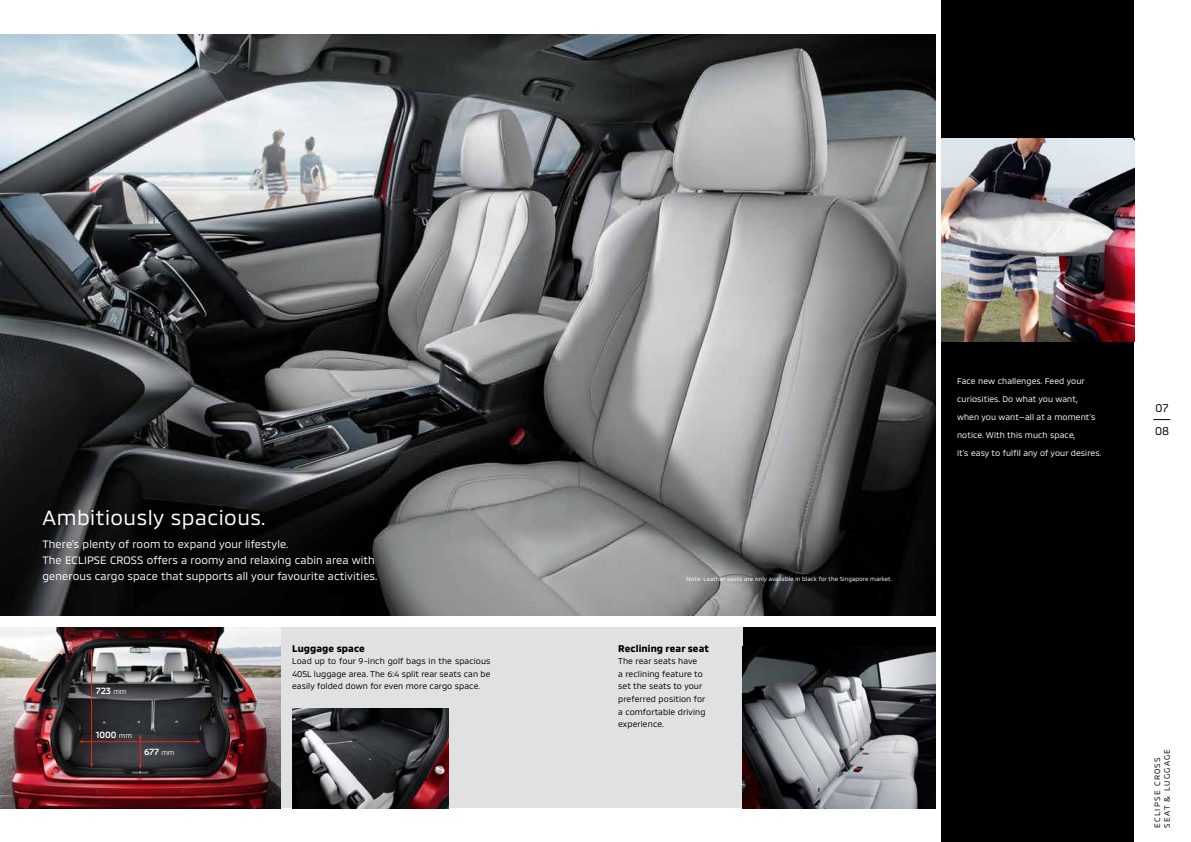
<style>
.page{position:relative;width:1191px;height:842px;background:#fff}
.page>*{position:absolute;margin:0;border:0;box-sizing:border-box;transform-origin:0 0}
.t1{font:21px "MMC";letter-spacing:.025em;color:#fff}
.t2{font:11.5px/23px "MMC";color:#000}
.t3{font:11px/16px "MMC";letter-spacing:.01em;color:#fff}
.t4{font:700 10px "MMC";letter-spacing:.01em;color:#000}
.t5{font:500 9.2px "MMC";color:#fff}
.t6{font:8.5px/12.7px "MMC";letter-spacing:.01em;color:#000}
.t7{font:8.5px/18px "MMC";letter-spacing:.01em;color:#fff}
.t8{font:8px/9.6px "MMC";letter-spacing:.15em;color:#000}
.t9{font:6px "MMC";letter-spacing:.01em;color:#fff}
.s1{font-weight:400;font-size:7px}
</style>
<div class="page">
<img style="left:0;top:34px;width:935px;height:581px">
<div style="left:0;top:627px;width:935px;height:181px;background:#dfe1e3"></div>
<div style="left:743px;top:627px;width:192px;height:181px;background:#000"></div>
<img style="left:743px;top:646px;width:192px;height:162px">
<img style="left:0;top:627px;width:281px;height:181px">
<img style="left:292px;top:709px;width:156px;height:99px">
<hr style="left:82px;top:741px;width:117px;height:1px;background:#dd2a1b">
<hr style="left:140px;top:736px;width:1px;height:32px;background:#dd2a1b">
<hr style="left:91px;top:650px;width:1px;height:116px;background:#dd2a1b">
<svg style="left:1153px;top:419px;width:17px;height:1px"></svg>
<div style="left:941px;top:0;width:193px;height:842px;background:#000"></div>
<img style="left:941px;top:139px;width:193px;height:203px">
<h1 class="t1" style="left:43px;top:501px;width:224px">Ambitiously spacious.</h1>
<p class="t3" style="left:43px;top:535px;width:336px">There’s plenty of room to expand your lifestyle.<br>The ECLIPSE CROSS offers a roomy and relaxing cabin area with generous cargo space that supports all your favourite activities.</p>
<p class="t5" style="left:96px;top:683px;width:32px">723 <span class="s1">mm</span></p>
<p class="t5" style="left:96px;top:727px;width:38px">1000 <span class="s1">mm</span></p>
<p class="t5" style="left:144px;top:745px;width:32px">677 <span class="s1">mm</span></p>
<p class="t4" style="left:292px;top:641px;width:74px">Luggage space</p>
<p class="t6" style="left:292px;top:653px;width:200px;text-align:justify">Load up to four 9-inch golf bags in the spacious 405L luggage area. The 6:4 split rear seats can be easily folded down for even more cargo space.</p>
<p class="t9" style="left:686px;top:574px;width:207px">Note: Leather seats are only available in black for the Singapore market.</p>
<p class="t4" style="left:618px;top:641px;width:92px">Reclining rear seat</p>
<p class="t6" style="left:618px;top:653px;width:89px">The rear seats have<br>a reclining feature to set the seats to your preferred position for a comfortable driving experience.</p>
<p class="t7" style="left:957px;top:371px;width:146px">Face new challenges. Feed your curiosities. Do what you want, when you want—all at a moment's notice. With this much space,<br>it's easy to fulfil any of your desires.</p>
<h2 class="t2" style="left:1155px;top:395px;width:16px">07<br>08</h2>
<p class="t8" style="left:1151px;top:828px;width:80px;rotate:-90deg">ECLIPSE CROSS<br>SEAT &amp; LUGGAGE</p>
</div>
